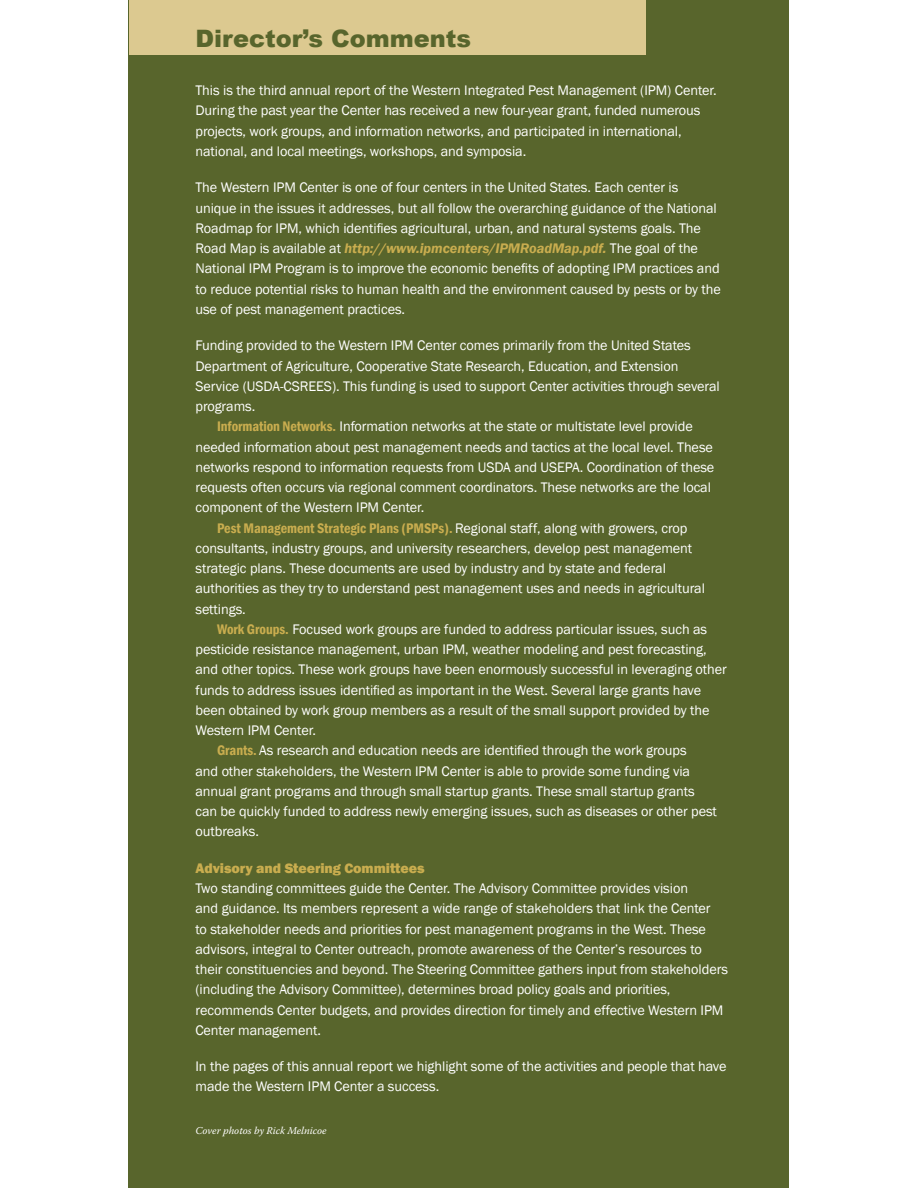
<style>
.page{position:relative;width:918px;height:1188px;background:#fff}
.page>*{position:absolute;margin:0;border:0;box-sizing:border-box;transform-origin:0 0}
.t1{font:900 24px "Arial";color:#58652c}
.t2{font:14.25px/20.2px "Franklin Gothic";letter-spacing:-.005em;color:#fff}
.t3{font:600 condensed 14.25px "Franklin Gothic";letter-spacing:-.005em;color:#c9ad4f}
.t4{font:800 14.25px "Franklin Gothic";letter-spacing:-.005em;color:#c9ad4f}
.t5{font:italic 10.5px "Warnock Pro";color:#fff}
.s1{font-weight:600;font-style:italic;color:#c9ad4f}
.s2{font-weight:600;font-stretch:condensed;color:#c9ad4f}
.s3{font-weight:400;font-stretch:normal;color:#fff}
</style>
<div class="page">
<div style="left:129px;top:0;width:660px;height:1188px;background:#58652c"></div>
<div style="left:129px;top:0;width:517px;height:55px;background:#dcc990"></div>
<h1 class="t1" style="left:195px;top:21px;width:277px">Director’s Comments</h1>
<p class="t2" style="left:195px;top:81px;width:523px">This is the third annual report of the Western Integrated Pest Management (IPM) Center.<br>During the past year the Center has received a new four-year grant, funded numerous projects, work groups, and information networks, and participated in international, national, and local meetings, workshops, and symposia.</p>
<p class="t2" style="left:195px;top:178px;width:527px">The Western IPM Center is one of four centers in the United States. Each center is unique in the issues it addresses, but all follow the overarching guidance of the National Roadmap for IPM, which identifies agricultural, urban, and natural systems goals. The Road Map is available at <span class="s1">http://www.ipmcenters/IPMRoadMap.pdf.</span> The goal of the National IPM Program is to improve the economic benefits of adopting IPM practices and to reduce potential risks to human health and the environment caused by pests or by the use of pest management practices.</p>
<p class="t2" style="left:195px;top:336px;width:497px">Funding provided to the Western IPM Center comes primarily from the United States</p>
<p class="t2" style="left:195px;top:356px;width:484px">Department of Agriculture, Cooperative State Research, Education, and Extension</p>
<p class="t2" style="left:195px;top:376px;width:526px">Service (USDA-CSREES). This funding is used to support Center activities through several</p>
<p class="t2" style="left:195px;top:396px;width:61px">programs.</p>
<p class="t2" style="left:217px;top:417px;width:477px"><span class="s2">Information Networks.</span> Information networks at the state or multistate level provide</p>
<p class="t2" style="left:195px;top:437px;width:519px">needed information about pest management needs and tactics at the local level. These</p>
<p class="t2" style="left:195px;top:457px;width:520px">networks respond to information requests from USDA and USEPA. Coordination of these</p>
<p class="t2" style="left:195px;top:477px;width:517px">requests often occurs via regional comment coordinators. These networks are the local</p>
<p class="t2" style="left:195px;top:498px;width:231px">component of the Western IPM Center.</p>
<p class="t3" style="left:217px;top:518px;width:472px">Pest Management Strategic Plans (PMSPs). <span class="s3">Regional staff, along with growers, crop</span></p>
<p class="t2" style="left:195px;top:538px;width:498px">consultants, industry groups, and university researchers, develop pest management</p>
<p class="t2" style="left:195px;top:558px;width:472px">strategic plans. These documents are used by industry and by state and federal</p>
<p class="t2" style="left:195px;top:579px;width:511px">authorities as they try to understand pest management uses and needs in agricultural</p>
<p class="t2" style="left:195px;top:599px;width:52px">settings.</p>
<p class="t2" style="left:217px;top:619px;width:492px"><span class="s2">Work Groups.</span> Focused work groups are funded to address particular issues, such as</p>
<p class="t2" style="left:195px;top:639px;width:513px">pesticide resistance management, urban IPM, weather modeling and pest forecasting,</p>
<p class="t2" style="left:195px;top:660px;width:533px">and other topics. These work groups have been enormously successful in leveraging other</p>
<p class="t2" style="left:195px;top:680px;width:507px">funds to address issues identified as important in the West. Several large grants have</p>
<p class="t2" style="left:195px;top:700px;width:516px">been obtained by work group members as a result of the small support provided by the</p>
<p class="t2" style="left:195px;top:720px;width:122px">Western IPM Center.</p>
<p class="t2" style="left:217px;top:741px;width:471px"><span class="s2">Grants.</span> As research and education needs are identified through the work groups</p>
<p class="t2" style="left:195px;top:761px;width:496px">and other stakeholders, the Western IPM Center is able to provide some funding via</p>
<p class="t2" style="left:195px;top:781px;width:501px">annual grant programs and through small startup grants. These small startup grants</p>
<p class="t2" style="left:195px;top:801px;width:523px">can be quickly funded to address newly emerging issues, such as diseases or other pest</p>
<p class="t2" style="left:195px;top:822px;width:65px">outbreaks.</p>
<p class="t4" style="left:195px;top:859px;width:231px">Advisory and Steering Committees</p>
<p class="t2" style="left:195px;top:878px;width:534px">Two standing committees guide the Center. The Advisory Committee provides vision<br>and guidance. Its members represent a wide range of stakeholders that link the Center<br>to stakeholder needs and priorities for pest management programs in the West. These advisors, integral to Center outreach, promote awareness of the Center’s resources to their constituencies and beyond. The Steering Committee gathers input from stakeholders (including the Advisory Committee), determines broad policy goals and priorities, recommends Center budgets, and provides direction for timely and effective Western IPM Center management.</p>
<p class="t2" style="left:195px;top:1057px;width:532px">In the pages of this annual report we highlight some of the activities and people that have made the Western IPM Center a success.</p>
<p class="t5" style="left:195px;top:1124px;width:133px">Cover photos by Rick Melnicoe</p>
</div>
